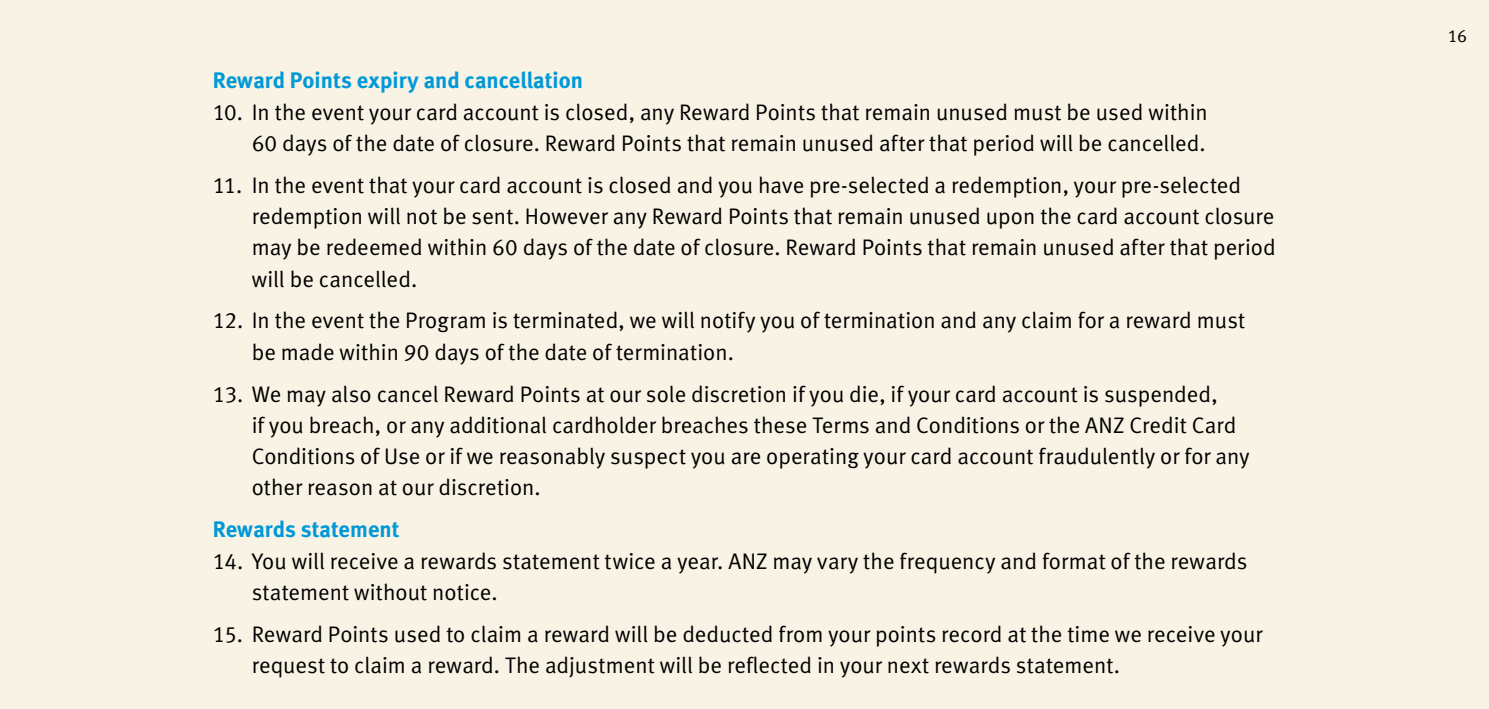
<style>
.page{position:relative;width:1489px;height:709px;background:#fff}
.page>*{position:absolute;margin:0;border:0;box-sizing:border-box;transform-origin:0 0}
.t1{font:22.5px/31.2px "Meta Normal LF";letter-spacing:.005em;color:#000}
.t2{font:22.5px "Meta Bold LF";color:#0099d8}
.t3{font:17.5px "Meta Normal LF";color:#000}
</style>
<div class="page">
<div style="left:0;top:0;width:1488px;height:709px;background:#f9f3e5"></div>
<p class="t2" style="left:213px;top:67px;width:372px">Reward Points expiry and cancellation</p>
<p class="t1" style="left:213px;top:96px;width:996px;text-align:right">10. In the event your card account is closed, any Reward Points that remain unused must be used within<br>60 days of the date of closure. Reward Points that remain unused after that period will be cancelled.</p>
<p class="t1" style="left:252px;top:169px;width:1025px;text-indent:-39px">11. In the event that your card account is closed and you have pre-selected a redemption, your pre-selected redemption will not be sent. However any Reward Points that remain unused upon the card account closure may be redeemed within 60 days of the date of closure. Reward Points that remain unused after that period will be cancelled.</p>
<p class="t1" style="left:252px;top:305px;width:995px;text-indent:-39px">12. In the event the Program is terminated, we will notify you of termination and any claim for a reward must be made within 90 days of the date of termination.</p>
<p class="t1" style="left:252px;top:378px;width:999px;text-indent:-39px">13. We may also cancel Reward Points at our sole discretion if you die, if your card account is suspended,<br>if you breach, or any additional cardholder breaches these terms and conditions or the ANZ Credit Card Conditions of Use or if we reasonably suspect you are operating your card account fraudulently or for any other reason at our discretion.</p>
<p class="t2" style="left:213px;top:516px;width:188px">Rewards statement</p>
<p class="t1" style="left:252px;top:545px;width:997px;text-indent:-39px">14. You will receive a rewards statement twice a year. ANZ may vary the frequency and format of the rewards statement without notice.</p>
<p class="t1" style="left:252px;top:618px;width:1012px;text-indent:-39px">15. Reward Points used to claim a reward will be deducted from your points record at the time we receive your request to claim a reward. The adjustment will be reflected in your next rewards statement.</p>
<p class="t3" style="left:1447px;top:26px;width:21px">16</p>
</div>
